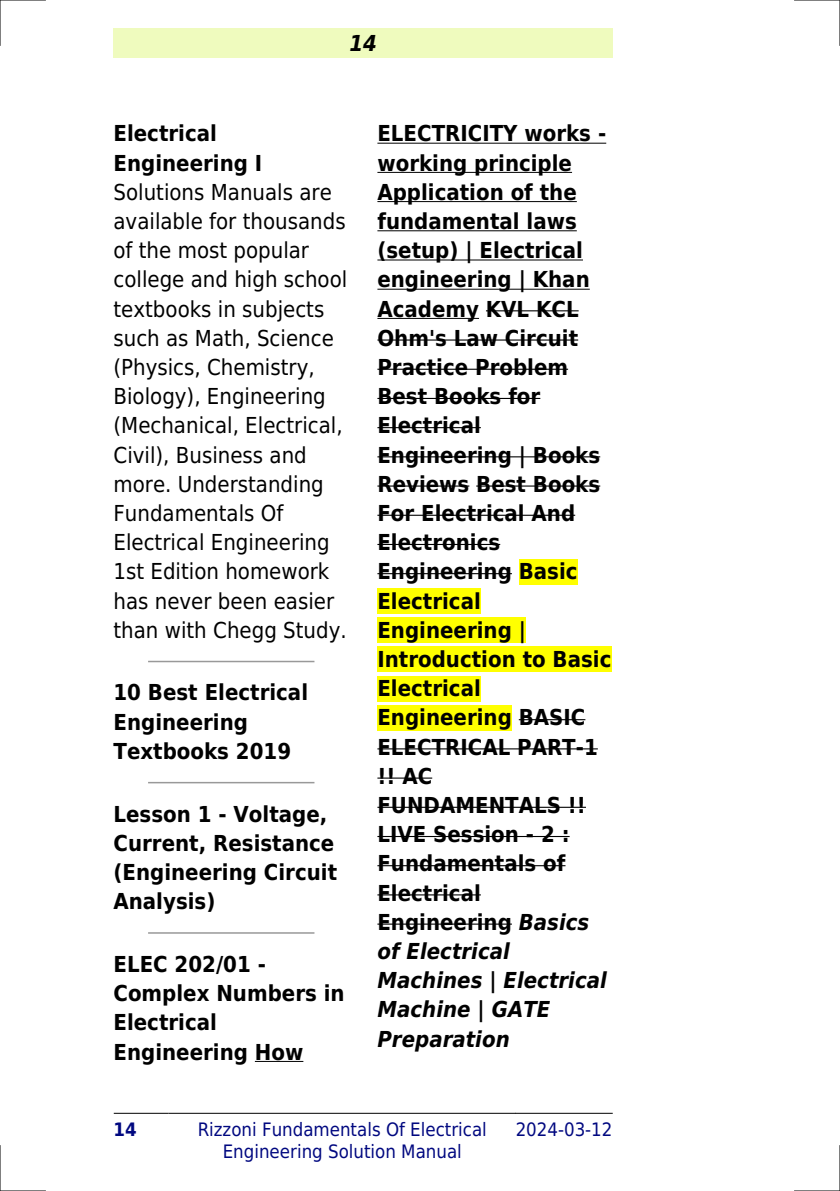
<style>
.page{position:relative;width:840px;height:1191px;background:#fff}
.page>*{position:absolute;margin:0;border:0;box-sizing:border-box;transform-origin:0 0}
.t1{font:700 22px/29.2px "DejaVu Sans Condensed";color:#000}
.t2{font:22px/29.2px "DejaVu Sans Condensed";color:#000}
.t3{font:italic 700 22px "DejaVu Sans Condensed";color:#000}
.t4{font:18.6px/22.2px "DejaVu Sans Condensed";color:#000880;text-align:center}
.t5{font:700 18.6px "DejaVu Sans Condensed";color:#000880}
.s1{font-style:italic}
</style>
<div class="page">
<div style="left:113px;top:28px;width:499px;height:30px;background:#effbbe"></div>
<hr style="left:114px;top:1113px;width:55px;height:1px;background:#000">
<hr style="left:169px;top:1113px;width:346px;height:1px;background:#000">
<hr style="left:515px;top:1113px;width:97px;height:1px;background:#000">
<hr style="left:149px;top:661px;width:164px;height:1px;background:#999">
<hr style="left:149px;top:782px;width:164px;height:1px;background:#999">
<hr style="left:149px;top:932px;width:164px;height:1px;background:#999">
<hr style="left:255px;top:1061px;width:48px;height:1px;background:#000">
<hr style="left:377px;top:143px;width:229px;height:1px;background:#000">
<hr style="left:377px;top:172px;width:194px;height:1px;background:#000">
<hr style="left:377px;top:201px;width:199px;height:1px;background:#000">
<hr style="left:377px;top:230px;width:199px;height:1px;background:#000">
<hr style="left:377px;top:259px;width:205px;height:1px;background:#000">
<hr style="left:377px;top:289px;width:212px;height:1px;background:#000">
<hr style="left:377px;top:318px;width:102px;height:1px;background:#000">
<hr style="left:485px;top:310px;width:93px;height:1px;background:#000">
<hr style="left:377px;top:339px;width:201px;height:1px;background:#000">
<hr style="left:377px;top:369px;width:190px;height:1px;background:#000">
<hr style="left:377px;top:398px;width:163px;height:1px;background:#000">
<hr style="left:377px;top:427px;width:103px;height:1px;background:#000">
<hr style="left:377px;top:456px;width:223px;height:1px;background:#000">
<hr style="left:377px;top:485px;width:92px;height:1px;background:#000">
<hr style="left:476px;top:485px;width:124px;height:1px;background:#000">
<hr style="left:377px;top:515px;width:198px;height:1px;background:#000">
<hr style="left:377px;top:544px;width:123px;height:1px;background:#000">
<hr style="left:377px;top:573px;width:134px;height:1px;background:#000">
<div style="left:518px;top:559px;width:59px;height:25px;background:#ff0"></div>
<div style="left:377px;top:588px;width:103px;height:26px;background:#ff0"></div>
<div style="left:377px;top:617px;width:148px;height:26px;background:#ff0"></div>
<div style="left:377px;top:646px;width:234px;height:26px;background:#ff0"></div>
<div style="left:377px;top:676px;width:103px;height:25px;background:#ff0"></div>
<div style="left:377px;top:705px;width:134px;height:25px;background:#ff0"></div>
<hr style="left:518px;top:719px;width:67px;height:1px;background:#000">
<hr style="left:377px;top:748px;width:220px;height:1px;background:#000">
<hr style="left:377px;top:777px;width:55px;height:1px;background:#000">
<hr style="left:377px;top:806px;width:208px;height:2px;background:#000">
<hr style="left:377px;top:836px;width:192px;height:1px;background:#000">
<hr style="left:377px;top:865px;width:188px;height:1px;background:#000">
<hr style="left:377px;top:894px;width:103px;height:1px;background:#000">
<hr style="left:377px;top:923px;width:134px;height:1px;background:#000">
<hr style="left:0;top:0;width:45px;height:1px;background:#000">
<hr style="left:794px;top:0;width:45px;height:1px;background:#000">
<hr style="left:0;top:1190px;width:45px;height:1px;background:#000">
<hr style="left:794px;top:1190px;width:45px;height:1px;background:#000">
<hr style="left:0;top:0;width:1px;height:45px;background:#000">
<hr style="left:0;top:1145px;width:1px;height:46px;background:#000">
<hr style="left:839px;top:0;width:1px;height:45px;background:#000">
<hr style="left:839px;top:1145px;width:1px;height:46px;background:#000">
<p class="t3" style="left:349px;top:30px;width:29px">14</p>
<p class="t1" style="left:113px;top:119px;width:150px">Electrical<br>Engineering I</p>
<p class="t2" style="left:113px;top:177px;width:235px">Solutions Manuals are available for thousands of the most popular college and high school textbooks in subjects such as Math, Science (Physics, Chemistry,<br>Biology), Engineering (Mechanical, Electrical,<br>Civil), Business and more. Understanding<br>Fundamentals Of<br>Electrical Engineering<br>1st Edition homework has never been easier than with Chegg Study.</p>
<p class="t1" style="left:113px;top:678px;width:196px">10 Best Electrical<br>Engineering<br>Textbooks 2019</p>
<p class="t1" style="left:113px;top:799px;width:225px">Lesson 1 - Voltage,<br>Current, Resistance (Engineering Circuit<br>Analysis)</p>
<p class="t1" style="left:113px;top:949px;width:232px">ELEC 202/01 -<br>Complex Numbers in<br>Electrical<br>Engineering How</p>
<p class="t1" style="left:377px;top:119px;width:235px">ELECTRICITY works - working principle<br>Application of the fundamental laws (setup) | Electrical engineering | Khan<br>Academy KVL KCL<br>Ohm's Law Circuit<br>Practice Problem<br>Best Books for<br>Electrical<br>Engineering | Books<br>Reviews Best Books<br>For Electrical And<br>Electronics<br>Engineering Basic<br>Electrical<br>Engineering |<br>Introduction to Basic<br>Electrical<br>Engineering BASIC<br>ELECTRICAL PART-1 !! AC<br>FUNDAMENTALS !!<br>LIVE Session - 2 :<br>Fundamentals of<br>Electrical<br>Engineering <span class="s1">Basics of Electrical<br>Machines | Electrical<br>Machine | GATE<br>Preparation</span></p>
<p class="t5" style="left:113px;top:1118px;width:25px">14</p>
<p class="t4" style="left:197px;top:1118px;width:290px">Rizzoni Fundamentals Of Electrical<br>Engineering Solution Manual</p>
<p class="t4" style="left:515px;top:1118px;width:98px">2024-03-12</p>
</div>
